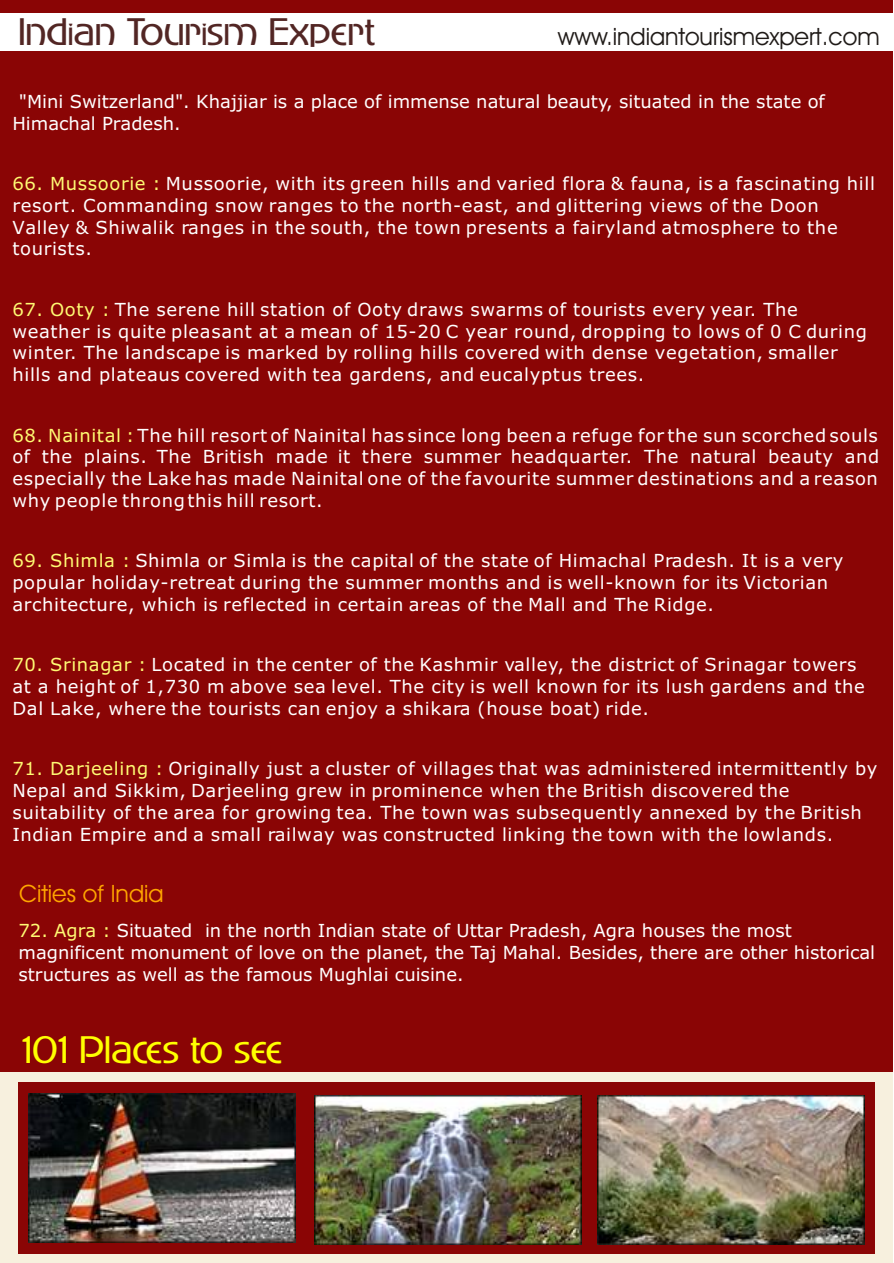
<style>
.page{position:relative;width:894px;height:1263px;background:#fff}
.page>*{position:absolute;margin:0;border:0;box-sizing:border-box;transform-origin:0 0}
.t1{font:36px "Advertiser";color:#522624}
.t2{font:36px "Advertiser";color:#ff0}
.t3{font:24px "Avant Garde Bk BT";color:#1f1a17}
.t4{font:24px "Avant Garde Bk BT";color:#ffa600}
.t5{font:18px/21.9px "Verdana";letter-spacing:.035em;color:#fff}
.t6{font:18px/21.9px "Verdana";color:#fff}
.s1{color:#fffa73}
</style>
<div class="page">
<div style="left:0;top:0;width:893px;height:1263px;background:#8a0505"></div>
<div style="left:0;top:1072px;width:893px;height:190px;background:#f7f0de"></div>
<div style="left:18px;top:1083px;width:857px;height:171px;background:#8a0505"></div>
<img style="left:28px;top:1094px;width:267px;height:149px">
<img style="left:314px;top:1095px;width:267px;height:149px">
<img style="left:598px;top:1095px;width:267px;height:149px">
<div style="left:0;top:13px;width:893px;height:37px;background:#fff"></div>
<h1 class="t1" style="left:18px;top:10px;width:359px">Indian Tourism Expert</h1>
<h2 class="t3" style="left:558px;top:27px;width:323px">www.indiantourismexpert.com</h2>
<p class="t6" style="left:12px;top:92px;width:814px;text-indent:6px">"Mini Switzerland". Khajjiar is a place of immense natural beauty, situated in the state of<br>Himachal Pradesh.</p>
<p class="t5" style="left:12px;top:174px;width:864px"><span class="s1">66. Mussoorie :</span> Mussoorie, with its green hills and varied flora &amp; fauna, is a fascinating hill resort. Commanding snow ranges to the north-east, and glittering views of the Doon Valley &amp; Shiwalik ranges in the south, the town presents a fairyland atmosphere to the tourists.</p>
<p class="t5" style="left:12px;top:300px;width:856px"><span class="s1">67. Ooty :</span> The serene hill station of Ooty draws swarms of tourists every year. The weather is quite pleasant at a mean of 15-20 C year round, dropping to lows of 0 C during winter. The landscape is marked by rolling hills covered with dense vegetation, smaller hills and plateaus covered with tea gardens, and eucalyptus trees.</p>
<p class="t5" style="left:12px;top:426px;width:868px;text-align:justify"><span class="s1">68. Nainital :</span>The hill resort of Nainital has since long been a refuge for the sun scorched souls of the plains. The British made it there summer headquarter. The natural beauty and especially the Lake has made Nainital one of the favourite summer destinations and a reason why people throng this hill resort.</p>
<p class="t5" style="left:12px;top:551px;width:833px"><span class="s1">69. Shimla :</span> Shimla or Simla is the capital of the state of Himachal Pradesh. It is a very popular holiday-retreat during the summer months and is well-known for its Victorian architecture, which is reflected in certain areas of the Mall and The Ridge.</p>
<p class="t5" style="left:12px;top:655px;width:854px"><span class="s1">70. Srinagar :</span> Located in the center of the Kashmir valley, the district of Srinagar towers at a height of 1,730 m above sea level. The city is well known for its lush gardens and the<br>Dal Lake, where the tourists can enjoy a shikara (house boat) ride.</p>
<p class="t5" style="left:12px;top:759px;width:867px"><span class="s1">71. Darjeeling :</span> Originally just a cluster of villages that was administered intermittently by Nepal and Sikkim, Darjeeling grew in prominence when the British discovered the suitability of the area for growing tea. The town was subsequently annexed by the British Indian Empire and a small railway was constructed linking the town with the lowlands.</p>
<h2 class="t4" style="left:19px;top:883px;width:146px">Cities of India</h2>
<p class="t6" style="left:19px;top:921px;width:858px"><span class="s1">72. Agra :</span> Situated in the north Indian state of Uttar Pradesh, Agra houses the most magnificent monument of love on the planet, the Taj Mahal. Besides, there are other historical structures as well as the famous Mughlai cuisine.</p>
<h1 class="t2" style="left:22px;top:1027px;width:263px">101 Places to see</h1>
</div>
